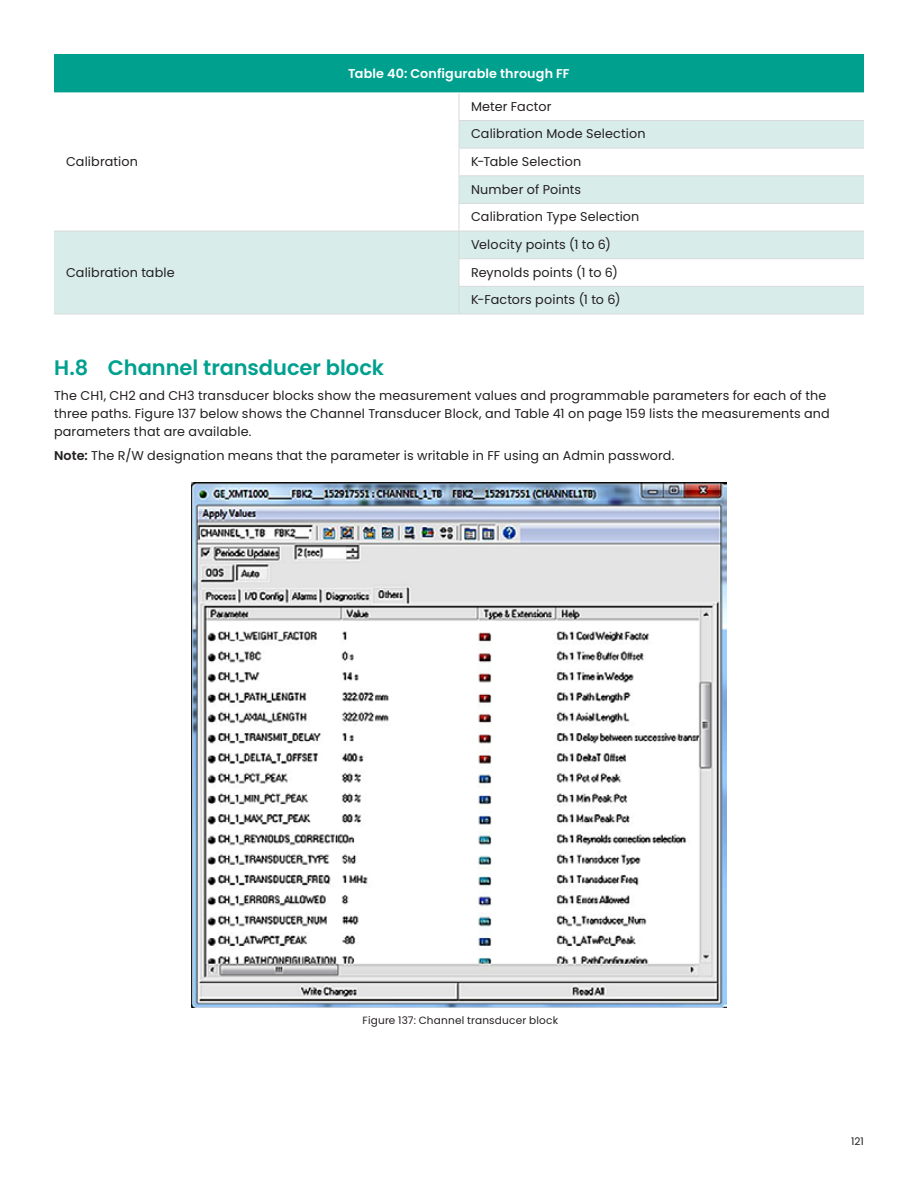
<style>
.page{position:relative;width:918px;height:1188px;background:#fff}
.page>*{position:absolute;margin:0;border:0;box-sizing:border-box;transform-origin:0 0}
._8_5pt-body_text{font:600 21px "Poppins";letter-spacing:-.005em;color:#00a08f}
._8_5pt-body_text-2{font:12.75px/18px "Poppins";letter-spacing:.01em;color:#231f20}
._8_5pt-body_text_spa{font:12.75px "Poppins";letter-spacing:.01em;color:#231f20}
._8_5pt-body_text-3{font:600 12.75px "Poppins";letter-spacing:.01em;color:#fff}
._7pt-caption{font:10.5px "Poppins";letter-spacing:.02em;color:#231f20}
.s1{font-weight:600}
</style>
<div class="page">
<div style="left:54px;top:54px;width:810px;height:39px;background:#00a08f"></div>
<svg style="left:54px;top:121px;width:810px;height:193px"></svg>
<hr style="left:459px;top:120px;width:405px;height:1px;background:#d9dadc">
<hr style="left:459px;top:148px;width:405px;height:1px;background:#d9dadc">
<hr style="left:459px;top:175px;width:405px;height:1px;background:#d9dadc">
<hr style="left:459px;top:203px;width:405px;height:1px;background:#d9dadc">
<hr style="left:54px;top:231px;width:405px;height:1px;background:#d9dadc">
<hr style="left:459px;top:231px;width:405px;height:1px;background:#d9dadc">
<hr style="left:459px;top:258px;width:405px;height:1px;background:#d9dadc">
<hr style="left:459px;top:286px;width:405px;height:1px;background:#d9dadc">
<svg style="left:459px;top:93px;width:1px;height:221px"></svg>
<hr style="left:54px;top:314px;width:405px;height:1px;background:#d9dadc">
<hr style="left:459px;top:314px;width:405px;height:1px;background:#d9dadc">
<img style="left:192px;top:482px;width:534px;height:526px">
<p class="_8_5pt-body_text_spa" style="left:66px;top:154px;width:74px">Calibration</p>
<p class="_8_5pt-body_text_spa" style="left:66px;top:265px;width:110px">Calibration table</p>
<p class="_8_5pt-body_text-3" style="left:348px;top:66px;width:223px">Table 40: Configurable through FF</p>
<p class="_8_5pt-body_text_spa" style="left:471px;top:99px;width:82px">Meter Factor</p>
<p class="_8_5pt-body_text_spa" style="left:471px;top:127px;width:176px">Calibration Mode Selection</p>
<p class="_8_5pt-body_text_spa" style="left:471px;top:154px;width:112px">K-Table Selection</p>
<p class="_8_5pt-body_text_spa" style="left:471px;top:182px;width:112px">Number of Points</p>
<p class="_8_5pt-body_text_spa" style="left:471px;top:209px;width:170px">Calibration Type Selection</p>
<p class="_8_5pt-body_text_spa" style="left:471px;top:237px;width:142px">Velocity points (1 to 6)</p>
<p class="_8_5pt-body_text_spa" style="left:471px;top:265px;width:149px">Reynolds points (1 to 6)</p>
<p class="_8_5pt-body_text_spa" style="left:471px;top:292px;width:151px">K-Factors points (1 to 6)</p>
<p class="_8_5pt-body_text" style="left:54px;top:355px;width:332px">H.8 Channel transducer block</p>
<p class="_8_5pt-body_text-2" style="left:54px;top:386px;width:777px">The CH1, CH2 and CH3 transducer blocks show the measurement values and programmable parameters for each of the three paths. Figure 137 below shows the Channel Transducer Block, and Table 41 on page 159 lists the measurements and parameters that are available.</p>
<p class="_8_5pt-body_text-2" style="left:54px;top:447px;width:622px"><span class="s1">Note:</span> The R/W designation means that the parameter is writable in FF using an Admin password.</p>
<p class="_7pt-caption" style="left:363px;top:1015px;width:197px">Figure 137: Channel transducer block</p>
<p class="_7pt-caption" style="left:851px;top:1135px;width:14px">121</p>
</div>
